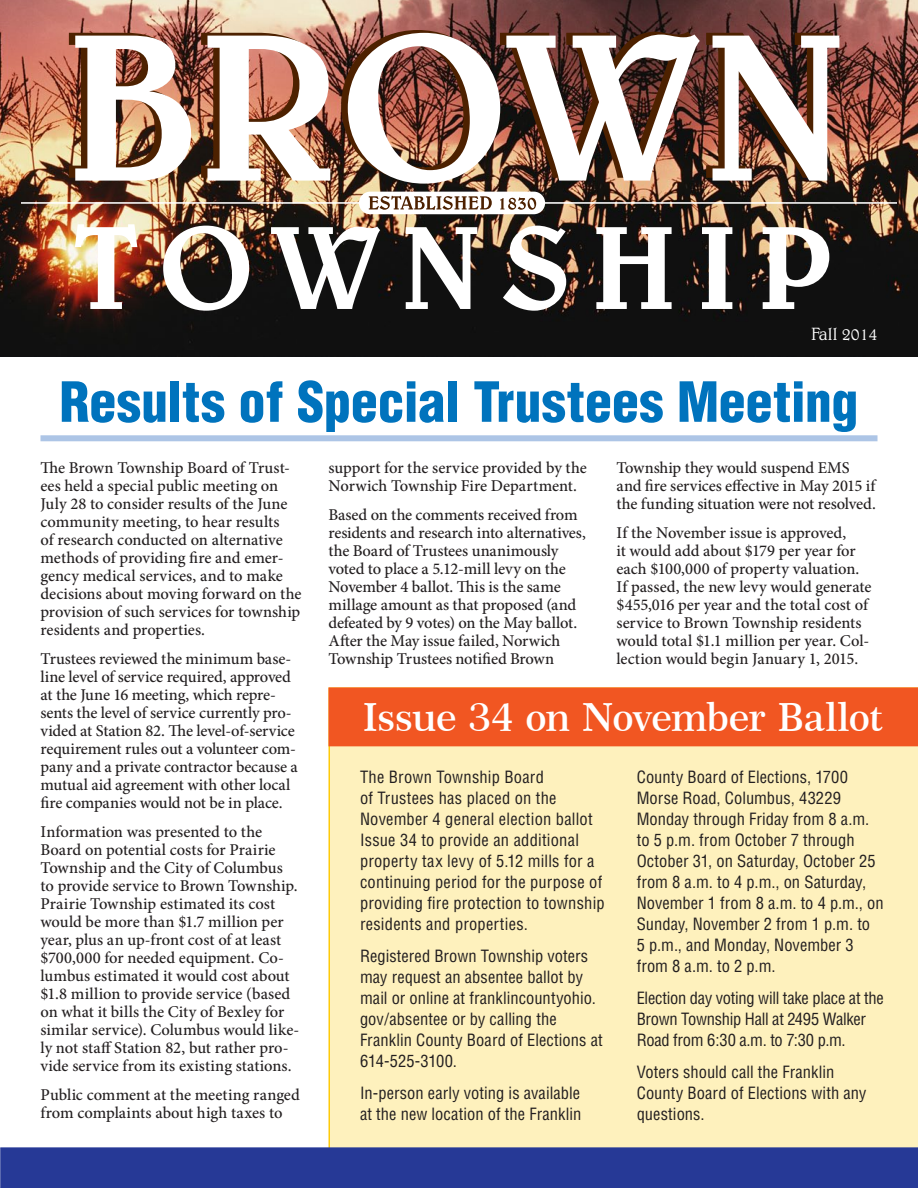
<style>
.page{position:relative;width:918px;height:1188px;background:#fff}
.page>*{position:absolute;margin:0;border:0;box-sizing:border-box;transform-origin:0 0}
.headline{font:900 condensed 54px "Helvetica";color:#0073bd}
.body{font:600 39px "Century 751 BT";letter-spacing:-.015em;color:#fff}
.t1{font:300 18px "Belwe BT";color:#fff}
.body-2{font:500 16.5px/18px "Minion Pro";letter-spacing:-.005em;color:#231f20}
.body-3{font:condensed 16.5px/21px "Helvetica";letter-spacing:.005em;color:#231f20}
.body-4{font:condensed 16.5px/21px "Helvetica";letter-spacing:-.015em;color:#231f20}
</style>
<div class="page">
<svg style="left:328px;top:746px;width:590px;height:402px;background:#fdefb7"></svg>
<div style="left:328px;top:687px;width:590px;height:59px;background:#f15622"></div>
<img style="left:0;top:0;width:918px;height:356px">
<hr style="left:21px;top:202px;width:876px;height:2px;background:#fff">
<div style="left:359px;top:192px;width:186px;height:22px;background:#fff;border-radius:11px"></div>
<img style="left:69px;top:30px;width:764px;height:151px">
<img style="left:75px;top:33px;width:764px;height:151px">
<svg style="left:75px;top:224px;width:754px;height:87px"></svg>
<svg style="left:369px;top:196px;width:167px;height:14px"></svg>
<div style="left:1px;top:1148px;width:917px;height:40px;background:#263996"></div>
<div style="left:40px;top:435px;width:838px;height:6px;background:#adc5e6"></div>
<p class="t1" style="left:811px;top:323px;width:68px">Fall 2014</p>
<p class="headline" style="left:60px;top:368px;width:800px">Results of Special Trustees Meeting</p>
<p class="body-2" style="left:40px;top:459px;width:262px">The Brown Township Board of Trust&shy;ees held a special public meeting on July 28 to consider results of the June community meeting, to hear results<br>of research conducted on alternative methods of providing fire and emer&shy;gency medical services, and to make decisions about moving forward on the provision of such services for township residents and properties.</p>
<p class="body-2" style="left:40px;top:650px;width:259px">Trustees reviewed the minimum base&shy;line level of service required, approved at the June 16 meeting, which repre&shy;sents the level of service currently pro&shy;vided at Station 82. The level-of-service requirement rules out a volunteer com&shy;pany and a private contractor because a mutual aid agreement with other local fire companies would not be in place.</p>
<p class="body-2" style="left:40px;top:823px;width:260px">Information was presented to the Board on potential costs for Prairie Township and the City of Columbus to provide service to Brown Township.<br>Prairie Township estimated its cost would be more than $1.7 million per year, plus an up-front cost of at least $700,000 for needed equipment. Co&shy;lumbus estimated it would cost about $1.8 million to provide service (based on what it bills the City of Bexley for similar service). Columbus would like&shy;ly not staff Station 82, but rather pro&shy;vide service from its existing stations.</p>
<p class="body-2" style="left:40px;top:1086px;width:261px">Public comment at the meeting ranged from complaints about high taxes to</p>
<p class="body-2" style="left:328px;top:459px;width:260px">support for the service provided by the<br>Norwich Township Fire Department.</p>
<p class="body-2" style="left:328px;top:506px;width:259px">Based on the comments received from residents and research into alternatives, the Board of Trustees unanimously voted to place a 5.12-mill levy on the November 4 ballot. This is the same millage amount as that proposed (and defeated by 9 votes) on the May ballot.<br>After the May issue failed, Norwich Township Trustees notified Brown</p>
<p class="body-2" style="left:616px;top:459px;width:261px">Township they would suspend EMS and fire services effective in May 2015 if the funding situation were not resolved.</p>
<p class="body-2" style="left:616px;top:524px;width:257px">If the November issue is approved,<br>it would add about $179 per year for each $100,000 of property valuation.<br>If passed, the new levy would generate $455,016 per year and the total cost of service to Brown Township residents would total $1.1 million per year. Col&shy;lection would begin January 1, 2015.</p>
<p class="body" style="left:363px;top:693px;width:522px">Issue 34 on November Ballot</p>
<p class="body-3" style="left:637px;top:766px;width:248px">County Board of Elections, 1700<br>Morse Road, Columbus, 43229<br>Monday through Friday from 8 a.m. to 5 p.m. from October 7 through<br>October 31, on Saturday, October 25 from 8 a.m. to 4 p.m., on Saturday,<br>November 1 from 8 a.m. to 4 p.m., on<br>Sunday, November 2 from 1 p.m. to<br>5 p.m., and Monday, November 3 from 8 a.m. to 2 p.m.</p>
<p class="body-4" style="left:637px;top:987px;width:249px">Election day voting will take place at the<br>Brown Township Hall at 2495 Walker<br>Road from 6:30 a.m. to 7:30 p.m.</p>
<p class="body-3" style="left:637px;top:1061px;width:231px">Voters should call the Franklin<br>County Board of Elections with any questions.</p>
<p class="body-3" style="left:360px;top:766px;width:246px">The Brown Township Board<br>of Trustees has placed on the<br>November 4 general election ballot<br>Issue 34 to provide an additional property tax levy of 5.12 mills for a continuing period for the purpose of providing fire protection to township residents and properties.</p>
<p class="body-3" style="left:360px;top:945px;width:244px">Registered Brown Township voters may request an absentee ballot by mail or online at franklincountyohio. gov/absentee or by calling the<br>Franklin County Board of Elections at<br>614-525-3100.</p>
<p class="body-3" style="left:360px;top:1082px;width:223px">In-person early voting is available at the new location of the Franklin</p>
</div>
